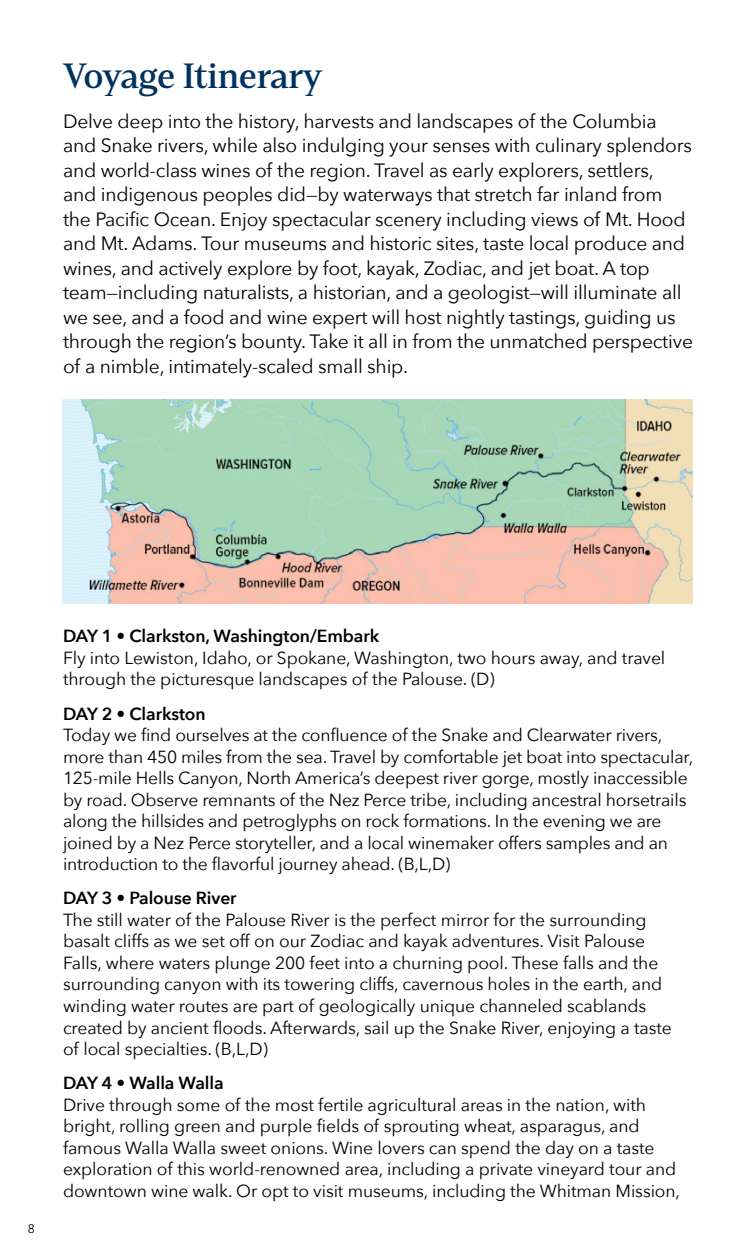
<style>
.page{position:relative;width:756px;height:1260px;background:#fff}
.page>*{position:absolute;margin:0;border:0;box-sizing:border-box;transform-origin:0 0}
.t1{font:35px "Mandrelex Nor Dem";letter-spacing:-.02em;color:#003260}
.t2{font:19.25px/24.5px "Avenir Next";letter-spacing:-.01em;color:#000}
.t3{font:17.5px/21.5px "Avenir Next";letter-spacing:-.005em;color:#000}
.t4{font:600 17.5px "Avenir Next";letter-spacing:-.005em;color:#000}
.t5{font:12.25px "Avenir Next";color:#000}
</style>
<div class="page">
<img style="left:63px;top:399px;width:630px;height:204px">
<h1 class="t1" style="left:63px;top:55px;width:261px">Voyage Itinerary</h1>
<p class="t2" style="left:63px;top:108px;width:632px">Delve deep into the history, harvests and landscapes of the Columbia and Snake rivers, while also indulging your senses with culinary splendors and world-class wines of the region. Travel as early explorers, settlers,<br>and indigenous peoples did—by waterways that stretch far inland from the Pacific Ocean. Enjoy spectacular scenery including views of Mt. Hood and Mt. Adams. Tour museums and historic sites, taste local produce and wines, and actively explore by foot, kayak, Zodiac, and jet boat. A top team—including naturalists, a historian, and a geologist—will illuminate all we see, and a food and wine expert will host nightly tastings, guiding us through the region’s bounty. Take it all in from the unmatched perspective of a nimble, intimately-scaled small ship.</p>
<p class="t5" style="left:28px;top:1218px;width:9px">8</p>
<p class="t4" style="left:63px;top:621px;width:318px">DAY 1 • Clarkston, Washington/Embark</p>
<p class="t3" style="left:63px;top:646px;width:604px">Fly into Lewiston, Idaho, or Spokane, Washington, two hours away, and travel through the picturesque landscapes of the Palouse. (D)</p>
<p class="t4" style="left:63px;top:698px;width:144px">DAY 2 • Clarkston</p>
<p class="t3" style="left:63px;top:723px;width:632px">Today we find ourselves at the confluence of the Snake and Clearwater rivers, more than 450 miles from the sea. Travel by comfortable jet boat into spectacular, 125-mile Hells Canyon, North America’s deepest river gorge, mostly inaccessible by road. Observe remnants of the Nez Perce tribe, including ancestral horsetrails along the hillsides and petroglyphs on rock formations. In the evening we are joined by a Nez Perce storyteller, and a local winemaker offers samples and an introduction to the flavorful journey ahead. (B,L,D)</p>
<p class="t4" style="left:63px;top:883px;width:175px">DAY 3 • Palouse River</p>
<p class="t3" style="left:63px;top:908px;width:610px">The still water of the Palouse River is the perfect mirror for the surrounding basalt cliffs as we set off on our Zodiac and kayak adventures. Visit Palouse Falls, where waters plunge 200 feet into a churning pool. These falls and the surrounding canyon with its towering cliffs, cavernous holes in the earth, and winding water routes are part of geologically unique channeled scablands created by ancient floods. Afterwards, sail up the Snake River, enjoying a taste of local specialties. (B,L,D)</p>
<p class="t4" style="left:63px;top:1068px;width:162px">DAY 4 • Walla Walla</p>
<p class="t3" style="left:63px;top:1093px;width:619px">Drive through some of the most fertile agricultural areas in the nation, with bright, rolling green and purple fields of sprouting wheat, asparagus, and famous Walla Walla sweet onions. Wine lovers can spend the day on a taste exploration of this world-renowned area, including a private vineyard tour and downtown wine walk. Or opt to visit museums, including the Whitman Mission,</p>
</div>
